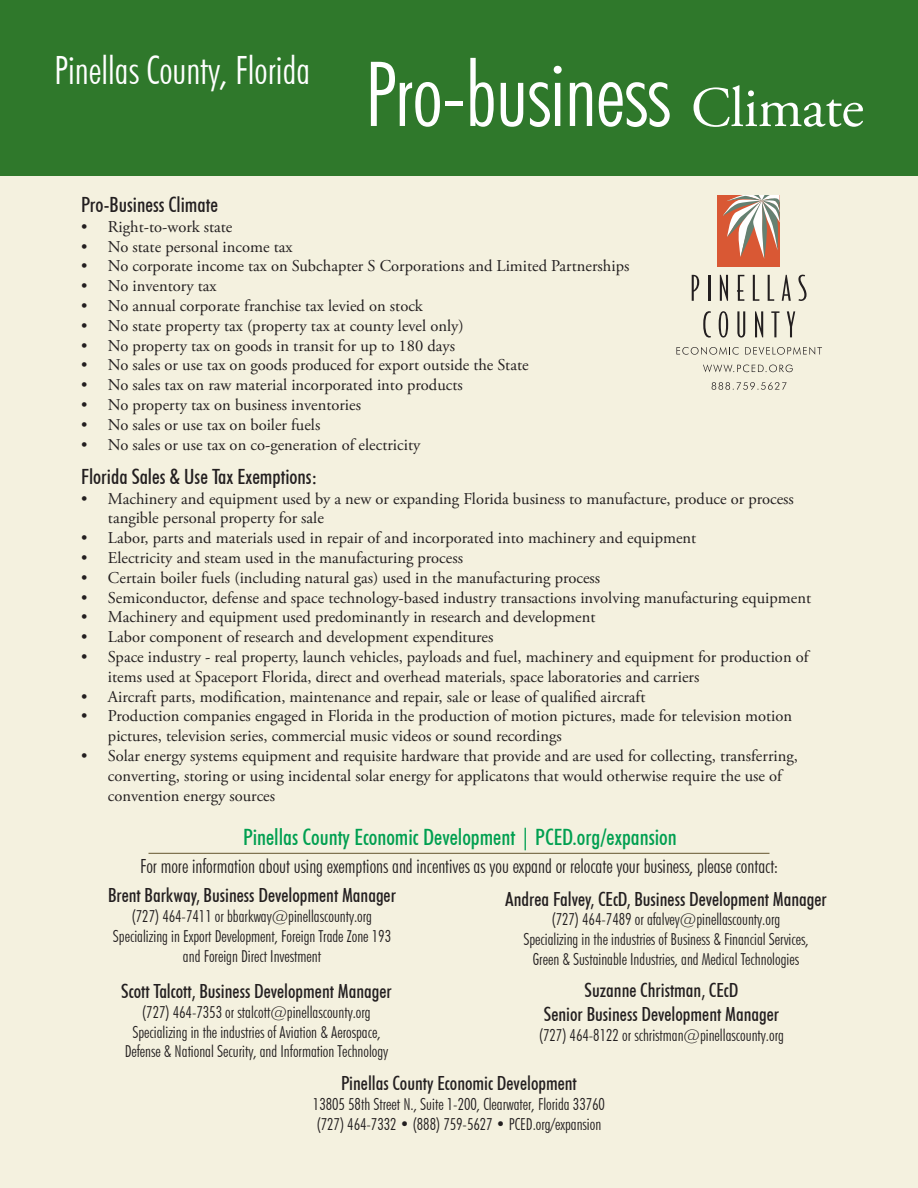
<style>
.page{position:relative;width:918px;height:1188px;background:#fff}
.page>*{position:absolute;margin:0;border:0;box-sizing:border-box;transform-origin:0 0}
.t1{font:300 condensed 90px "Futura BT";letter-spacing:-.01em;color:#fff}
.t2{font:57px "Adobe Garamond Pro";letter-spacing:-.01em;color:#fff}
.t3{font:300 condensed 39px "Futura BT";color:#fff}
.t4{font:500 condensed 22.5px "Futura BT";color:#009f50}
.t5{font:500 condensed 21px "Futura BT";color:#231f20}
.t6{font:500 condensed 19.5px/23.4px "Futura BT";color:#231f20;text-align:center}
.t7{font:300 condensed 19.5px "Futura BT";color:#231f20}
.t8{font:16.5px/19.8px "Adobe Garamond Pro";color:#231f20}
.t9{font:300 condensed 16.5px/19.8px "Futura BT";color:#231f20;text-align:center}
.s1{font-family:"Adobe Garamond Pro";font-weight:400;font-stretch:normal}
.s2{font-weight:500}
</style>
<div class="page">
<div style="left:0;top:98px;width:918px;height:1090px;background:#f4f1df"></div>
<div style="left:0;top:0;width:918px;height:176px;background:#2f782b"></div>
<svg style="left:692px;top:275px;width:7px;height:26px"></svg>
<hr style="left:708px;top:275px;width:2px;height:26px;background:#231f20">
<svg style="left:720px;top:275px;width:8px;height:26px"></svg>
<svg style="left:737px;top:275px;width:7px;height:26px"></svg>
<svg style="left:753px;top:275px;width:6px;height:26px"></svg>
<svg style="left:768px;top:275px;width:6px;height:26px"></svg>
<svg style="left:782px;top:275px;width:9px;height:26px"></svg>
<svg style="left:798px;top:275px;width:9px;height:26px"></svg>
<svg style="left:703px;top:311px;width:8px;height:27px"></svg>
<svg style="left:719px;top:311px;width:9px;height:27px"></svg>
<svg style="left:737px;top:311px;width:8px;height:27px"></svg>
<svg style="left:755px;top:311px;width:8px;height:26px"></svg>
<svg style="left:771px;top:311px;width:9px;height:26px"></svg>
<svg style="left:787px;top:311px;width:8px;height:26px"></svg>
<div style="left:717px;top:195px;width:63px;height:72px;background:#d95834"></div>
<svg style="left:723px;top:195px;width:57px;height:64px"></svg>
<svg style="left:676px;top:347px;width:63px;height:8px"></svg>
<svg style="left:745px;top:347px;width:77px;height:8px"></svg>
<svg style="left:703px;top:364px;width:90px;height:8px"></svg>
<svg style="left:712px;top:382px;width:75px;height:8px"></svg>
<hr style="left:148px;top:853px;width:622px;height:1px;background:#736642">
<h3 class="t3" style="left:54px;top:46px;width:258px">Pinellas County, Florida</h3>
<h1 class="t1" style="left:364px;top:39px;width:308px">Pro-business</h1>
<h2 class="t2" style="left:691px;top:74px;width:174px">Climate</h2>
<p class="t5" style="left:81px;top:192px;width:139px">Pro-Business Climate</p>
<p class="t8" style="left:81px;top:217px;width:153px">• Right-to-work state</p>
<p class="t8" style="left:81px;top:237px;width:213px">• No state personal income tax</p>
<p class="t8" style="left:81px;top:257px;width:550px">• No corporate income tax on Subchapter S Corporations and Limited Partnerships</p>
<p class="t8" style="left:81px;top:277px;width:137px">• No inventory tax</p>
<p class="t8" style="left:81px;top:297px;width:343px">• No annual corporate franchise tax levied on stock</p>
<p class="t8" style="left:81px;top:316px;width:384px">• No state property tax (property tax at county level only)</p>
<p class="t8" style="left:81px;top:336px;width:376px">• No property tax on goods in transit for up to 180 days</p>
<p class="t8" style="left:81px;top:356px;width:449px">• No sales or use tax on goods produced for export outside the State</p>
<p class="t8" style="left:81px;top:376px;width:383px">• No sales tax on raw material incorporated into products</p>
<p class="t8" style="left:81px;top:396px;width:282px">• No property tax on business inventories</p>
<p class="t8" style="left:81px;top:415px;width:241px">• No sales or use tax on boiler fuels</p>
<p class="t8" style="left:81px;top:435px;width:341px">• No sales or use tax on co-generation of electricity</p>
<p class="t5" style="left:81px;top:464px;width:237px">Florida Sales &amp; Use Tax Exemptions<span class="s1">:</span></p>
<p class="t8" style="left:108px;top:489px;width:687px;text-indent:-27px">• Machinery and equipment used by a new or expanding Florida business to manufacture, produce or process tangible personal property for sale</p>
<p class="t8" style="left:81px;top:529px;width:617px">• Labor, parts and materials used in repair of and incorporated into machinery and equipment</p>
<p class="t8" style="left:81px;top:549px;width:384px">• Electricity and steam used in the manufacturing process</p>
<p class="t8" style="left:81px;top:568px;width:521px">• Certain boiler fuels (including natural gas) used in the manufacturing process</p>
<p class="t8" style="left:81px;top:588px;width:732px">• Semiconductor, defense and space technology-based industry transactions involving manufacturing equipment</p>
<p class="t8" style="left:81px;top:608px;width:516px">• Machinery and equipment used predominantly in research and development</p>
<p class="t8" style="left:81px;top:628px;width:414px">• Labor component of research and development expenditures</p>
<p class="t8" style="left:108px;top:648px;width:702px;text-indent:-27px">• Space industry - real property, launch vehicles, payloads and fuel, machinery and equipment for production of items used at Spaceport Florida, direct and overhead materials, space laboratories and carriers</p>
<p class="t8" style="left:81px;top:687px;width:566px">• Aircraft parts, modification, maintenance and repair, sale or lease of qualified aircraft</p>
<p class="t8" style="left:108px;top:707px;width:686px;text-indent:-27px">• Production companies engaged in Florida in the production of motion pictures, made for television motion pictures, television series, commercial music videos or sound recordings</p>
<p class="t8" style="left:108px;top:747px;width:691px;text-indent:-27px">• Solar energy systems equipment and requisite hardware that provide and are used for collecting, transferring, converting, storing or using incidental solar energy for applicatons that would otherwise require the use of convention energy sources</p>
<h3 class="t4" style="left:243px;top:824px;width:435px">Pinellas County Economic Development | PCED.org/expansion</h3>
<p class="t6" style="left:108px;top:883px;width:289px">Brent Barkway, Business Development Manager</p>
<p class="t9" style="left:113px;top:906px;width:280px">(727) 464-7411 or bbarkway@pinellascounty.org<br>Specializing in Export Development, Foreign Trade Zone 193 and Foreign Direct Investment</p>
<p class="t7" style="left:140px;top:855px;width:640px">For more information about using exemptions and incentives as you expand or relocate your business, please contact:</p>
<p class="t6" style="left:505px;top:887px;width:323px">Andrea Falvey, CEcD, Business Development Manager</p>
<p class="t9" style="left:523px;top:910px;width:287px">(727) 464-7489 or afalvey@pinellascounty.org<br>Specializing in the industries of Business &amp; Financial Services,<br>Green &amp; Sustainable Industries, and Medical Technologies</p>
<p class="t6" style="left:121px;top:979px;width:272px">Scott Talcott, Business Development Manager</p>
<p class="t9" style="left:125px;top:1002px;width:265px">(727) 464-7353 or stalcott@pinellascounty.org<br>Specializing in the industries of Aviation &amp; Aerospace,<br>Defense &amp; National Security, and Information Technology</p>
<p class="t6" style="left:544px;top:979px;width:237px">Suzanne Christman, CEcD<br>Senior Business Development Manager</p>
<p class="t9" style="left:539px;top:1025px;width:246px">(727) 464-8122 or schristman@pinellascounty.org</p>
<p class="t6" style="left:341px;top:1072px;width:237px">Pinellas County Economic Development</p>
<p class="t9" style="left:313px;top:1094px;width:294px;text-align:left">13805 58th Street N., Suite 1-200, Clearwater, Florida 33760 (727) 464-7332 <span class="s2">•</span> (888) 759-5627 <span class="s2">•</span> PCED.org/expansion</p>
</div>
